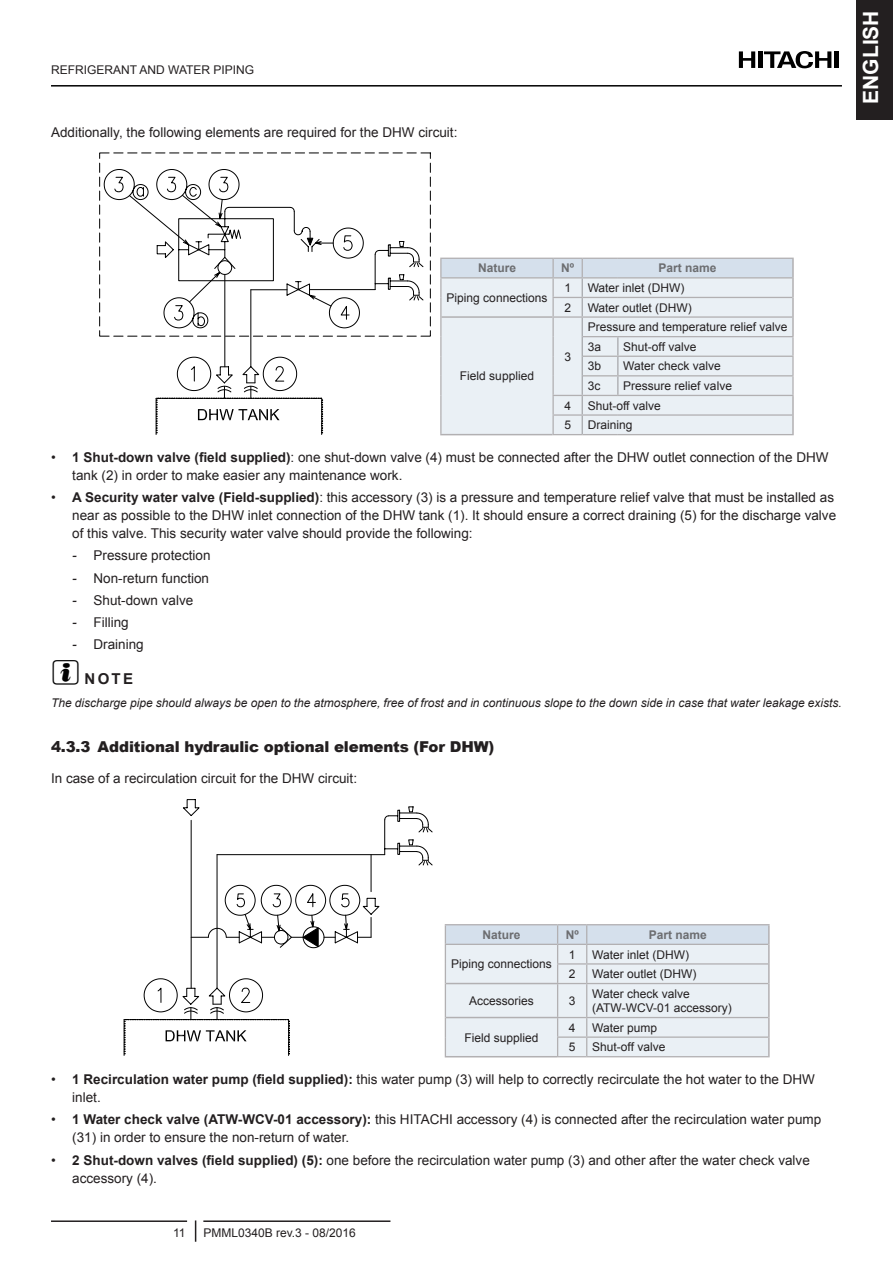
<style>
.page{position:relative;width:893px;height:1263px;background:#fff}
.page>*{position:absolute;margin:0;border:0;box-sizing:border-box;transform-origin:0 0}
.t1{font:700 21px "Arial";color:#fff}
.t2{font:900 15px "Arial";letter-spacing:-.01em;color:#231f20}
.t3{font:700 15px "Arial";color:#231f20}
.PARA_1_Expandido{font:13.5px/18px "Arial";color:#231f20}
.t4{font:12px/19.6px "Arial";color:#231f20}
.AVISOS_Texto_Expandi{font:italic 12px "Arial";color:#231f20}
.t5{font:700 12px "Arial";color:#6c6d70}
.s1{font-weight:700}
.s2{font-style:italic}
.s3{font-family:"Hape Avisos";font-weight:400;font-size:30px;color:#000}
</style>
<div class="page">
<div style="left:856px;top:0;width:37px;height:119px;background:#231f20"></div>
<svg style="left:99px;top:153px;width:332px;height:184px"></svg>
<svg style="left:104px;top:169px;width:320px;height:265px"></svg>
<hr style="left:440px;top:434px;width:112px;height:1px;background:#b2b0b2">
<hr style="left:552px;top:434px;width:30px;height:1px;background:#b2b0b2">
<hr style="left:582px;top:434px;width:36px;height:1px;background:#b2b0b2">
<hr style="left:618px;top:434px;width:176px;height:1px;background:#b2b0b2">
<svg style="left:440px;top:258px;width:354px;height:176px;background:#e4eaf0"></svg>
<svg style="left:124px;top:799px;width:309px;height:256px"></svg>
<svg style="left:445px;top:924px;width:325px;height:133px;background:#e2e9ee"></svg>
<hr style="left:51px;top:85px;width:791px;height:2px;background:#000">
<hr style="left:835px;top:51px;width:4px;height:17px;background:#000">
<svg style="left:739px;top:51px;width:16px;height:17px"></svg>
<hr style="left:758px;top:51px;width:4px;height:17px;background:#000">
<svg style="left:764px;top:51px;width:67px;height:17px"></svg>
<hr style="left:51px;top:1220px;width:136px;height:2px;background:#231f20">
<hr style="left:203px;top:1220px;width:187px;height:2px;background:#231f20">
<svg style="left:195px;top:1220px;width:1px;height:22px"></svg>
<p class="t4" style="left:51px;top:60px;width:205px">REFRIGERANT AND WATER PIPING</p>
<p class="PARA_1_Expandido" style="left:51px;top:124px;width:408px">Additionally, the following elements are required for the DHW circuit:</p>
<h1 class="t1" style="left:857px;top:104px;width:95px;rotate:-90deg">ENGLISH</h1>
<p class="t5" style="left:478px;top:260px;width:40px">Nature</p>
<p class="t5" style="left:561px;top:260px;width:15px">Nº</p>
<p class="t5" style="left:659px;top:260px;width:60px">Part name</p>
<p class="t4" style="left:447px;top:288px;width:102px">Piping connections</p>
<p class="t4" style="left:564px;top:278px;width:8px">1</p>
<p class="t4" style="left:588px;top:278px;width:98px">Water inlet (DHW)</p>
<p class="t4" style="left:564px;top:298px;width:8px">2</p>
<p class="t4" style="left:588px;top:298px;width:106px">Water outlet (DHW)</p>
<p class="t4" style="left:460px;top:366px;width:76px">Field supplied</p>
<p class="t4" style="left:564px;top:347px;width:8px">3</p>
<p class="t4" style="left:588px;top:317px;width:201px">Pressure and temperature relief valve<br>3a</p>
<p class="t4" style="left:623px;top:337px;width:75px">Shut-off valve</p>
<p class="t4" style="left:588px;top:356px;width:15px">3b</p>
<p class="t4" style="left:623px;top:356px;width:99px">Water check valve</p>
<p class="t4" style="left:588px;top:376px;width:14px">3c</p>
<p class="t4" style="left:623px;top:376px;width:110px">Pressure relief valve</p>
<p class="t4" style="left:564px;top:396px;width:8px">4</p>
<p class="t4" style="left:588px;top:396px;width:75px">Shut-off valve</p>
<p class="t4" style="left:564px;top:415px;width:8px">5</p>
<p class="t4" style="left:588px;top:415px;width:46px">Draining</p>
<p class="PARA_1_Expandido" style="left:72px;top:448px;width:758px;text-indent:-21px">• <span class="s1">1 Shut-down valve (field supplied)</span>: one shut-down valve (4) must be connected after the DHW outlet connection of the DHW tank (2) in order to make easier any maintenance work.</p>
<p class="PARA_1_Expandido" style="left:72px;top:488px;width:765px;text-indent:-21px">• <span class="s1">A Security water valve (Field-supplied)</span>: this accessory (3) is a pressure and temperature relief valve that must be installed as near as possible to the DHW inlet connection of the DHW tank (1). It should ensure a correct draining (5) for the discharge valve of this valve. This security water valve should provide the following:</p>
<p class="PARA_1_Expandido" style="left:72px;top:547px;width:140px"><span class="s2">-</span> Pressure protection</p>
<p class="PARA_1_Expandido" style="left:72px;top:569px;width:138px"><span class="s2">-</span> Non-return function</p>
<p class="PARA_1_Expandido" style="left:72px;top:591px;width:123px"><span class="s2">-</span> Shut-down valve</p>
<p class="PARA_1_Expandido" style="left:72px;top:613px;width:58px"><span class="s2">-</span> Filling</p>
<p class="PARA_1_Expandido" style="left:72px;top:636px;width:73px"><span class="s2">-</span> Draining</p>
<p class="t3" style="left:51px;top:669px;width:84px"><span class="s3">?</span>NOTE</p>
<p class="AVISOS_Texto_Expandi" style="left:51px;top:695px;width:792px">The discharge pipe should always be open to the atmosphere, free of frost and in continuous slope to the down side in case that water leakage exists.</p>
<p class="t2" style="left:51px;top:736px;width:445px">4.3.3 Additional hydraulic optional elements (For DHW)</p>
<p class="PARA_1_Expandido" style="left:51px;top:769px;width:308px">In case of a recirculation circuit for the DHW circuit:</p>
<p class="t5" style="left:482px;top:927px;width:40px">Nature</p>
<p class="t5" style="left:566px;top:927px;width:15px">Nº</p>
<p class="t5" style="left:649px;top:927px;width:60px">Part name</p>
<p class="t4" style="left:451px;top:954px;width:102px">Piping connections</p>
<p class="t4" style="left:569px;top:944px;width:8px">1</p>
<p class="t4" style="left:592px;top:944px;width:98px">Water inlet (DHW)</p>
<p class="t4" style="left:569px;top:964px;width:8px">2</p>
<p class="t4" style="left:592px;top:964px;width:106px">Water outlet (DHW)</p>
<p class="t4" style="left:469px;top:991px;width:66px">Accessories</p>
<p class="t4" style="left:569px;top:991px;width:8px">3</p>
<p class="t4" style="left:592px;top:986px;width:141px;line-height:14.4px">Water check valve (ATW-WCV-01 accessory)</p>
<p class="t4" style="left:464px;top:1027px;width:76px">Field supplied</p>
<p class="t4" style="left:569px;top:1018px;width:8px">4</p>
<p class="t4" style="left:592px;top:1018px;width:66px">Water pump</p>
<p class="t4" style="left:569px;top:1037px;width:8px">5</p>
<p class="t4" style="left:592px;top:1037px;width:75px">Shut-off valve</p>
<p class="PARA_1_Expandido" style="left:72px;top:1070px;width:744px;text-indent:-21px">• <span class="s1">1 Recirculation water pump (field supplied):</span> this water pump (3) will help to correctly recirculate the hot water to the DHW inlet.</p>
<p class="PARA_1_Expandido" style="left:72px;top:1111px;width:750px;text-indent:-21px">• <span class="s1">1 Water check valve (ATW-WCV-01 accessory):</span> this HITACHI accessory (4) is connected after the recirculation water pump (31) in order to ensure the non-return of water.</p>
<p class="PARA_1_Expandido" style="left:72px;top:1151px;width:739px;text-indent:-21px">• <span class="s1">2 Shut-down valves (field supplied) (5):</span> one before the recirculation water pump (3) and other after the water check valve accessory (4).</p>
<p class="t4" style="left:173px;top:1223px;width:14px">11</p>
<p class="t4" style="left:203px;top:1223px;width:154px">PMML0340B rev.3 - 08/2016</p>
</div>
